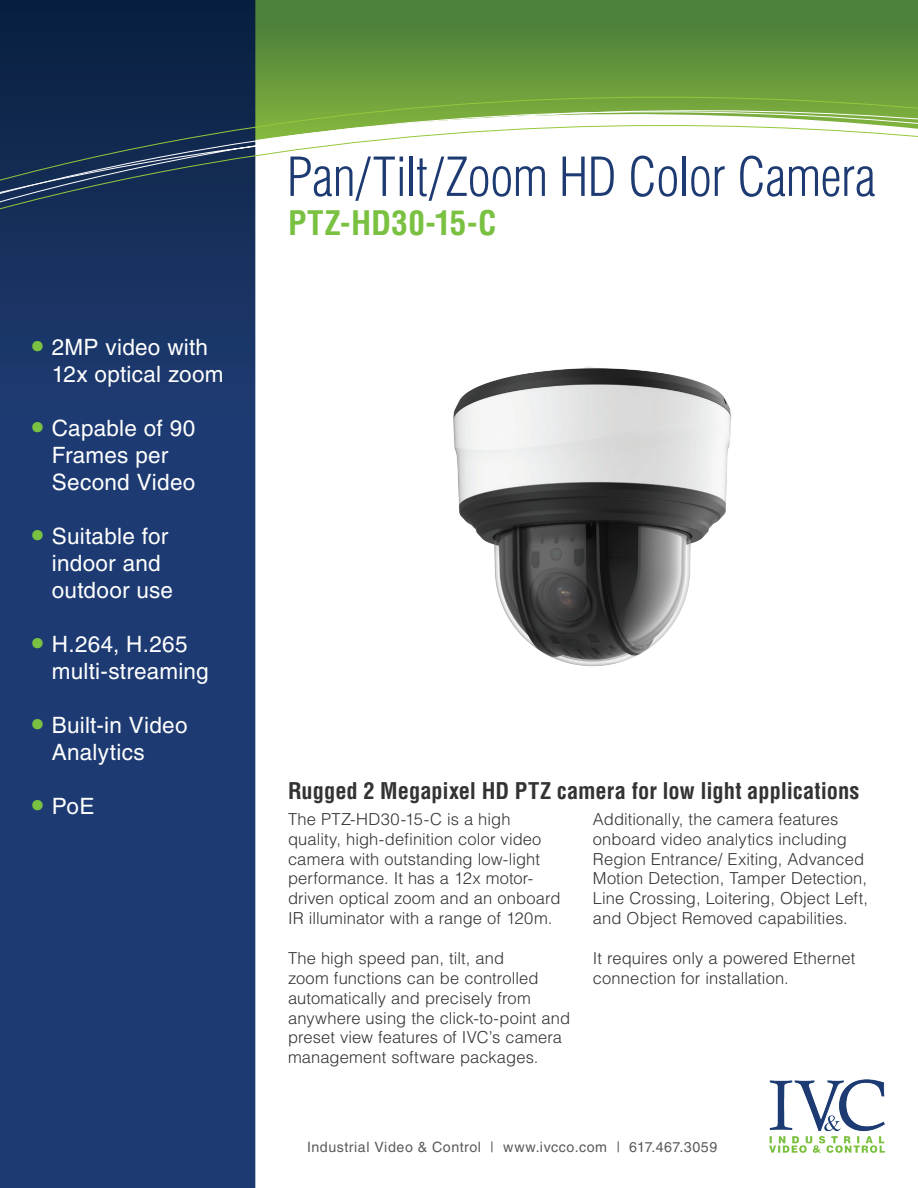
<style>
.page{position:relative;width:918px;height:1188px;background:#fff}
.page>*{position:absolute;margin:0;border:0;box-sizing:border-box;transform-origin:0 0}
.t1{font:300 condensed 52.5px "Helvetica LT Std";letter-spacing:-.01em;color:#1d3b72}
.t2{font:700 condensed 33px "Helvetica LT Std";letter-spacing:.01em;color:#7ac142}
.t3{font:22.5px/27px "Helvetica LT Std";letter-spacing:.01em;color:#fff}
.t4{font:700 condensed 22.5px "Helvetica LT Std";color:#333}
.t5{font:300 16.5px/19.8px "Helvetica LT Std";letter-spacing:.005em;color:#333}
.t6{font:14.25px "Helvetica LT Std";letter-spacing:.04em;color:#5a5b5a}
.s1{font-size:33px;color:#7ac142}
</style>
<div class="page">
<svg style="left:0;top:0;width:255px;height:1188px;background:#1c396f"></svg>
<svg style="left:0;top:1px;width:918px;height:15px;background:#39653b"></svg>
<svg style="left:0;top:16px;width:918px;height:13px;background:#3a653c"></svg>
<svg style="left:0;top:29px;width:918px;height:192px"></svg>
<img style="left:769px;top:1079px;width:116px;height:74px">
<img style="left:453px;top:366px;width:279px;height:301px">
<h3 class="t3" style="left:52px;top:334px;width:173px;text-indent:-20px"><span class="s1">•</span> 2MP video with<br>12x optical zoom</h3>
<h3 class="t3" style="left:52px;top:415px;width:145px;text-indent:-20px"><span class="s1">•</span> Capable of 90<br>Frames per<br>Second Video</h3>
<h3 class="t3" style="left:52px;top:523px;width:123px;text-indent:-20px"><span class="s1">•</span> Suitable for indoor and outdoor use</h3>
<h3 class="t3" style="left:52px;top:631px;width:158px;text-indent:-20px"><span class="s1">•</span> H.264, H.265 multi-streaming</h3>
<h3 class="t3" style="left:52px;top:712px;width:137px;text-indent:-20px"><span class="s1">•</span> Built-in Video<br>Analytics</h3>
<h3 class="t3" style="left:32px;top:793px;width:64px"><span class="s1">•</span> PoE</h3>
<h1 class="t1" style="left:286px;top:144px;width:591px">Pan/Tilt/Zoom HD Color Camera</h1>
<h2 class="t2" style="left:288px;top:202px;width:210px">PTZ-HD30-15-C</h2>
<h3 class="t4" style="left:288px;top:777px;width:573px">Rugged 2 Megapixel HD PTZ camera for low light applications</h3>
<p class="t5" style="left:288px;top:809px;width:274px">The PTZ-HD30-15-C is a high quality, high-definition color video camera with outstanding low-light performance. It has a 12x motor&shy;driven optical zoom and an onboard IR illuminator with a range of 120m.</p>
<p class="t5" style="left:288px;top:948px;width:284px">The high speed pan, tilt, and<br>zoom functions can be controlled automatically and precisely from anywhere using the click-to-point and preset view features of IVC’s camera management software packages.</p>
<p class="t5" style="left:593px;top:809px;width:277px">Additionally, the camera features onboard video analytics including Region Entrance/ Exiting, Advanced Motion Detection, Tamper Detection, Line Crossing, Loitering, Object Left, and Object Removed capabilities.</p>
<p class="t5" style="left:593px;top:948px;width:264px">It requires only a powered Ethernet connection for installation.</p>
<p class="t6" style="left:307px;top:1139px;width:412px">Industrial Video &amp; Control | www.ivcco.com | 617.467.3059</p>
</div>
